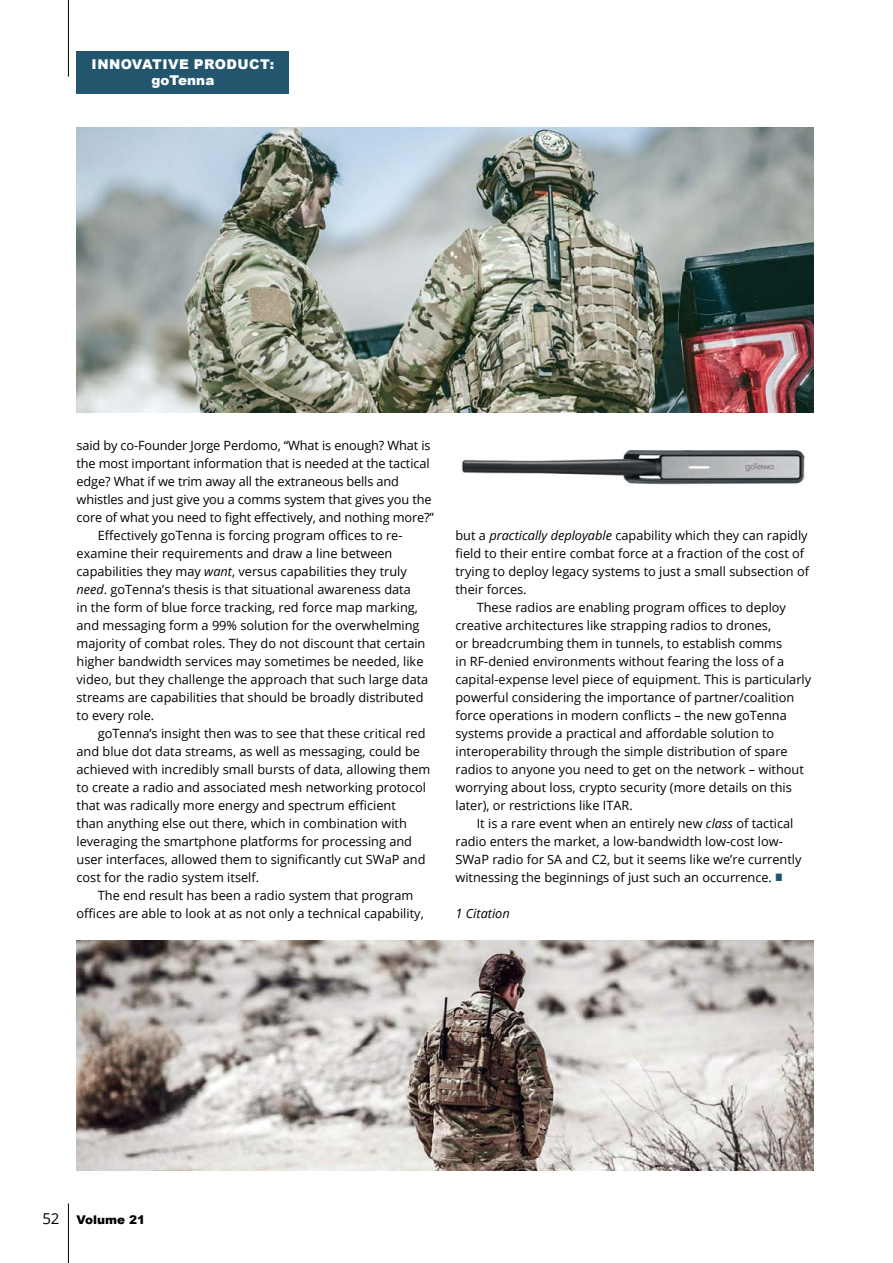
<style>
.page{position:relative;width:893px;height:1263px;background:#fff}
.page>*{position:absolute;margin:0;border:0;box-sizing:border-box;transform-origin:0 0}
.t1{font:900 13.5px/16.2px "Arial";letter-spacing:.035em;color:#fff;text-align:center}
.t2{font:12.75px "Open Sans";color:#000}
.t3{font:italic 12.75px "Open Sans";color:#000}
.t4{font:900 12px "Arial";color:#000}
.s1{font-style:italic}
.s2{color:#22566e}
.s3{font-family:"Open Sans";font-weight:400;font-size:15px}
</style>
<div class="page">
<hr style="left:68px;top:0;width:1px;height:77px;background:#000">
<hr style="left:68px;top:1203px;width:1px;height:60px;background:#000">
<div style="left:77px;top:51px;width:212px;height:43px;background:#22566e"></div>
<img style="left:462px;top:450px;width:343px;height:35px">
<img style="left:77px;top:128px;width:737px;height:284px">
<img style="left:77px;top:941px;width:737px;height:229px">
<p class="t1" style="left:92px;top:56px;width:184px">INNOVATIVE PRODUCT: goTenna</p>
<p class="t2" style="left:77px;top:437px;width:356px">said by co-Founder Jorge Perdomo, “What is enough? What is</p>
<p class="t2" style="left:77px;top:455px;width:354px">the most important information that is needed at the tactical</p>
<p class="t2" style="left:77px;top:473px;width:324px">edge? What if we trim away all the extraneous bells and</p>
<p class="t2" style="left:77px;top:491px;width:356px">whistles and just give you a comms system that gives you the</p>
<p class="t2" style="left:77px;top:509px;width:359px">core of what you need to fight effectively, and nothing more?”</p>
<p class="t2" style="left:98px;top:527px;width:306px">Effectively goTenna is forcing program offices to re-</p>
<p class="t2" style="left:77px;top:545px;width:317px">examine their requirements and draw a line between</p>
<p class="t2" style="left:77px;top:563px;width:332px">capabilities they may <span class="s1">want</span>, versus capabilities they truly</p>
<p class="t2" style="left:77px;top:581px;width:336px"><span class="s1">need</span>. goTenna’s thesis is that situational awareness data</p>
<p class="t2" style="left:77px;top:599px;width:343px">in the form of blue force tracking, red force map marking,</p>
<p class="t2" style="left:77px;top:617px;width:345px">and messaging form a 99% solution for the overwhelming</p>
<p class="t2" style="left:77px;top:635px;width:350px">majority of combat roles. They do not discount that certain</p>
<p class="t2" style="left:77px;top:653px;width:348px">higher bandwidth services may sometimes be needed, like</p>
<p class="t2" style="left:77px;top:671px;width:353px">video, but they challenge the approach that such large data</p>
<p class="t2" style="left:77px;top:689px;width:348px">streams are capabilities that should be broadly distributed</p>
<p class="t2" style="left:77px;top:707px;width:79px">to every role.</p>
<p class="t2" style="left:98px;top:725px;width:329px">goTenna’s insight then was to see that these critical red</p>
<p class="t2" style="left:77px;top:743px;width:345px">and blue dot data streams, as well as messaging, could be</p>
<p class="t2" style="left:77px;top:761px;width:355px">achieved with incredibly small bursts of data, allowing them</p>
<p class="t2" style="left:77px;top:779px;width:351px">to create a radio and associated mesh networking protocol</p>
<p class="t2" style="left:77px;top:797px;width:321px">that was radically more energy and spectrum efficient</p>
<p class="t2" style="left:77px;top:815px;width:332px">than anything else out there, which in combination with</p>
<p class="t2" style="left:77px;top:833px;width:337px">leveraging the smartphone platforms for processing and</p>
<p class="t2" style="left:77px;top:851px;width:350px">user interfaces, allowed them to significantly cut SWaP and</p>
<p class="t2" style="left:77px;top:869px;width:184px">cost for the radio system itself.</p>
<p class="t2" style="left:98px;top:887px;width:317px">The end result has been a radio system that program</p>
<p class="t2" style="left:77px;top:905px;width:349px">offices are able to look at as not only a technical capability,</p>
<p class="t2" style="left:455px;top:527px;width:354px">but a <span class="s1">practically deployable</span> capability which they can rapidly</p>
<p class="t2" style="left:455px;top:545px;width:350px">field to their entire combat force at a fraction of the cost of</p>
<p class="t2" style="left:455px;top:563px;width:355px">trying to deploy legacy systems to just a small subsection of</p>
<p class="t2" style="left:455px;top:581px;width:73px">their forces.</p>
<p class="t2" style="left:477px;top:599px;width:311px">These radios are enabling program offices to deploy</p>
<p class="t2" style="left:455px;top:617px;width:317px">creative architectures like strapping radios to drones,</p>
<p class="t2" style="left:455px;top:635px;width:328px">or breadcrumbing them in tunnels, to establish comms</p>
<p class="t2" style="left:455px;top:653px;width:330px">in RF-denied environments without fearing the loss of a</p>
<p class="t2" style="left:455px;top:671px;width:357px">capital-expense level piece of equipment. This is particularly</p>
<p class="t2" style="left:455px;top:689px;width:340px">powerful considering the importance of partner/coalition</p>
<p class="t2" style="left:455px;top:707px;width:333px">force operations in modern conflicts – the new goTenna</p>
<p class="t2" style="left:455px;top:725px;width:320px">systems provide a practical and affordable solution to</p>
<p class="t2" style="left:455px;top:743px;width:334px">interoperability through the simple distribution of spare</p>
<p class="t2" style="left:455px;top:761px;width:350px">radios to anyone you need to get on the network – without</p>
<p class="t2" style="left:455px;top:779px;width:338px">worrying about loss, crypto security (more details on this</p>
<p class="t2" style="left:455px;top:797px;width:179px">later), or restrictions like ITAR.</p>
<p class="t2" style="left:477px;top:815px;width:318px">It is a rare event when an entirely new <span class="s1">class</span> of tactical</p>
<p class="t2" style="left:455px;top:833px;width:329px">radio enters the market, a low-bandwidth low-cost low-</p>
<p class="t2" style="left:455px;top:851px;width:348px">SWaP radio for SA and C2, but it seems like we’re currently</p>
<p class="t2" style="left:455px;top:869px;width:329px">witnessing the beginnings of just such an occurrence. <span class="s2">■</span></p>
<p class="t3" style="left:455px;top:905px;width:56px">1 Citation</p>
<p class="t4" style="left:42px;top:1211px;width:104px"><span class="s3">52</span> Volume 21</p>
</div>
